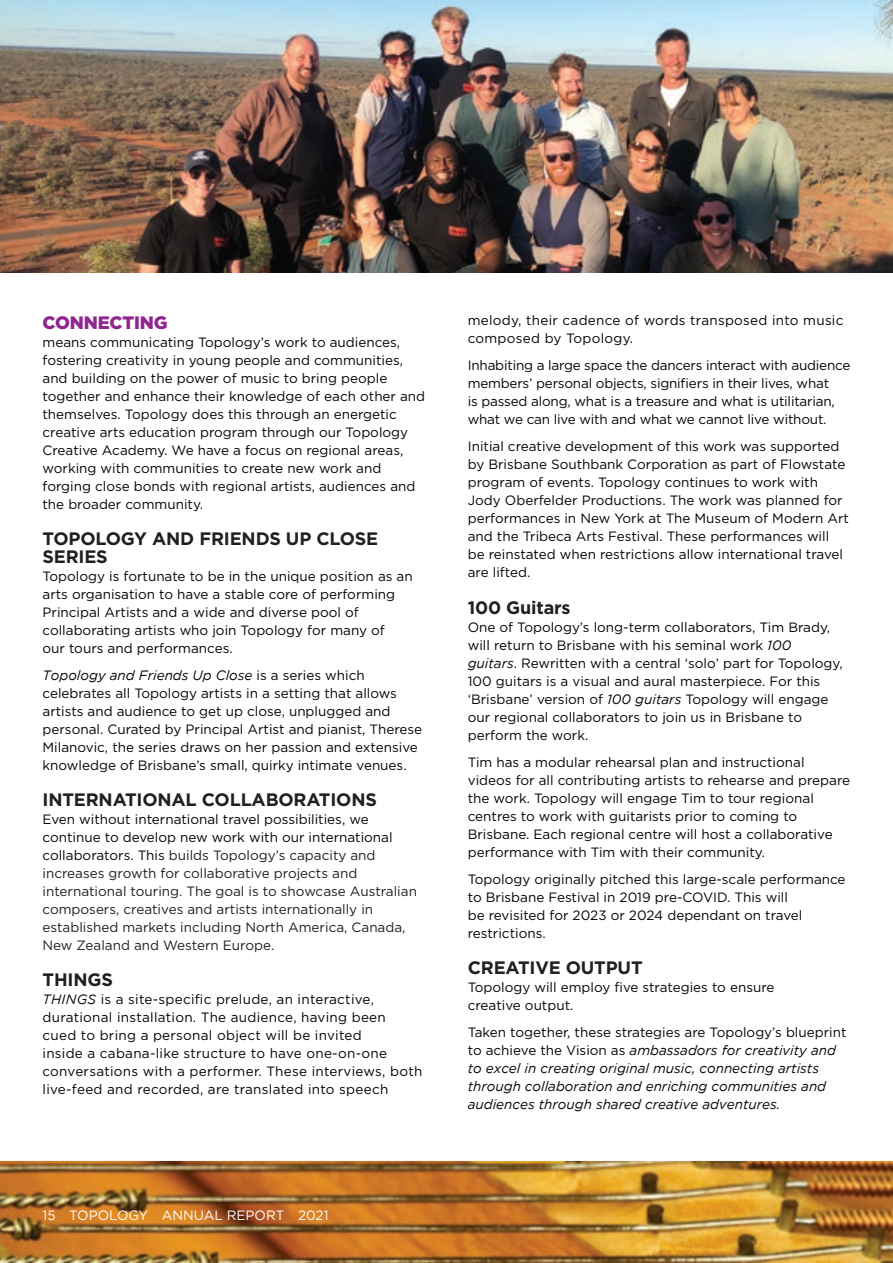
<style>
.page{position:relative;width:893px;height:1263px;background:#fff}
.page>*{position:absolute;margin:0;border:0;box-sizing:border-box;transform-origin:0 0}
.t1{font:700 18px/18px "Gotham";letter-spacing:-.01em;color:#231f20}
.t2{font:900 18px "Gotham";letter-spacing:-.01em;color:#90268f}
.t3{font:13.5px/18px "Gotham";color:#040503}
.t4{font:13.5px/18px "Gotham";color:#231f20}
.t5{font:13.5px/18px "Gotham";letter-spacing:.02em;color:#040503}
.t6{font:italic 13.5px/18px "Gotham";color:#040503}
.t7{font:13.5px "Gotham";color:#fff}
.s1{font-style:italic}
.s2{color:#040503}
.s3{font-style:normal}
</style>
<div class="page">
<img style="left:0;top:1161px;width:893px;height:102px">
<img style="left:0;top:0;width:893px;height:272px">
<h1 class="t2" style="left:43px;top:310px;width:127px">CONNECTING</h1>
<p class="t3" style="left:43px;top:333px;width:384px">means communicating Topology’s work to audiences, fostering creativity in young people and communities, and building on the power of music to bring people together and enhance their knowledge of each other and themselves. Topology does this through an energetic creative arts education program through our Topology Creative Academy. We have a focus on regional areas, working with communities to create new work and forging close bonds with regional artists, audiences and the broader community.</p>
<h1 class="t1" style="left:43px;top:530px;width:337px">TOPOLOGY AND FRIENDS UP CLOSE<br>SERIES</h1>
<p class="t3" style="left:43px;top:567px;width:372px">Topology is fortunate to be in the unique position as an arts organisation to have a stable core of performing Principal Artists and a wide and diverse pool of collaborating artists who join Topology for many of<br>our tours and performances.</p>
<p class="t3" style="left:43px;top:666px;width:381px"><span class="s1">Topology and Friends Up Close</span> is a series which celebrates all Topology artists in a setting that allows artists and audience to get up close, unplugged and personal. Curated by Principal Artist and pianist, Therese Milanovic, the series draws on her passion and extensive knowledge of Brisbane’s small, quirky intimate venues.</p>
<h1 class="t1" style="left:43px;top:791px;width:336px">INTERNATIONAL COLLABORATIONS</h1>
<p class="t4" style="left:43px;top:810px;width:376px"><span class="s2">Even without international travel possibilities, we continue to develop new work with our international collaborators. This</span> builds Topology’s capacity and increases growth for collaborative projects and international touring. The goal is to showcase Australian composers, creatives and artists internationally in established markets including North America, Canada, New Zealand and Western Europe.</p>
<h1 class="t1" style="left:43px;top:971px;width:72px">THINGS</h1>
<p class="t5" style="left:43px;top:990px;width:381px"><span class="s1">THINGS</span> is a site-specific prelude, an interactive, durational installation. The audience, having been cued to bring a personal object will be invited<br>inside a cabana-like structure to have one-on-one conversations with a performer. These interviews, both live-feed and recorded, are translated into speech</p>
<p class="t7" style="left:43px;top:1207px;width:288px">15 TOPOLOGY ANNUAL REPORT 2021</p>
<p class="t5" style="left:468px;top:311px;width:377px">melody, their cadence of words transposed into music composed by Topology.</p>
<p class="t3" style="left:468px;top:356px;width:384px">Inhabiting a large space the dancers interact with audience members’ personal objects, signifiers in their lives, what<br>is passed along, what is a treasure and what is utilitarian, what we can live with and what we cannot live without.</p>
<p class="t3" style="left:468px;top:437px;width:383px">Initial creative development of this work was supported by Brisbane Southbank Corporation as part of Flowstate program of events. Topology continues to work with Jody Oberfelder Productions. The work was planned for performances in New York at The Museum of Modern Art and the Tribeca Arts Festival. These performances will be reinstated when restrictions allow international travel are lifted.</p>
<h1 class="t1" style="left:468px;top:598px;width:104px">100 Guitars</h1>
<p class="t3" style="left:468px;top:617px;width:376px">One of Topology’s long-term collaborators, Tim Brady, will return to Brisbane with his seminal work <span class="s1">100 guitars</span>. Rewritten with a central ‘solo’ part for Topology, 100 guitars is a visual and aural masterpiece. For this ‘Brisbane’ version of <span class="s1">100 guitars</span> Topology will engage our regional collaborators to join us in Brisbane to perform the work.</p>
<p class="t3" style="left:468px;top:752px;width:384px">Tim has a modular rehearsal plan and instructional videos for all contributing artists to rehearse and prepare the work. Topology will engage Tim to tour regional centres to work with guitarists prior to coming to Brisbane. Each regional centre will host a collaborative performance with Tim with their community.</p>
<p class="t3" style="left:468px;top:869px;width:379px">Topology originally pitched this large-scale performance to Brisbane Festival in 2019 pre-COVID. This will<br>be revisited for 2023 or 2024 dependant on travel restrictions.</p>
<h1 class="t1" style="left:468px;top:958px;width:176px">CREATIVE OUTPUT</h1>
<p class="t3" style="left:468px;top:977px;width:308px">Topology will employ five strategies to ensure creative output.</p>
<p class="t6" style="left:468px;top:1023px;width:380px"><span class="s3">Taken together, these strategies are Topology’s blueprint to achieve the Vision as</span> ambassadors for creativity and to excel in creating original music, connecting artists through collaboration and enriching communities and audiences through shared creative adventures.</p>
</div>
